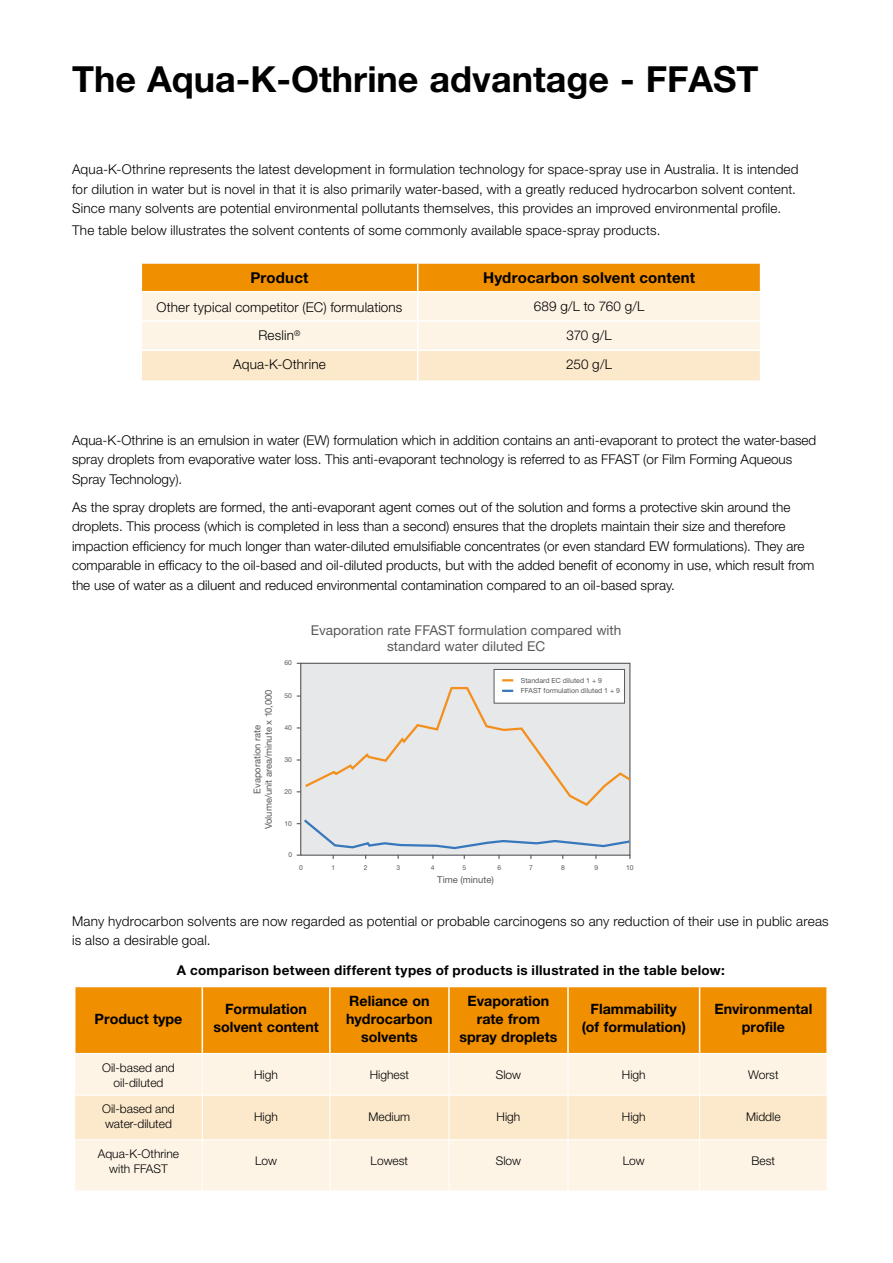
<style>
.page{position:relative;width:893px;height:1263px;background:#fff}
.page>*{position:absolute;margin:0;border:0;box-sizing:border-box;transform-origin:0 0}
.t1{font:700 36px "Helvetica Neue";color:#000}
.t2{font:700 15px "Helvetica Neue";letter-spacing:.015em;color:#000}
.t3{font:700 14.25px/18px "Helvetica Neue";color:#000;text-align:center}
.t4{font:13.65px/16.4px "Helvetica Neue";color:#58595b;text-align:center}
.t5{font:300 13.5px/19.5px "Helvetica Neue";color:#000}
.t6{font:700 13.5px "Helvetica Neue";letter-spacing:.025em;color:#000}
.t7{font:300 12px/15px "Helvetica Neue";color:#000;text-align:center}
.t8{font:9.45px/11.2px "Helvetica Neue";color:#58595b;text-align:center}
.t9{font:7.05px/10.2px "Helvetica Neue";color:#58595b}
.t10{font:6.75px "Helvetica Neue";color:#58595b}
</style>
<div class="page">
<svg style="left:141px;top:263px;width:620px;height:118px;background:#fadaac"></svg>
<div style="left:75px;top:987px;width:751px;height:66px;background:#f08f00"></div>
<div style="left:75px;top:1054px;width:752px;height:136px;background:#fef4e6"></div>
<div style="left:75px;top:1096px;width:752px;height:43px;background:#fce9cc"></div>
<hr style="left:202px;top:987px;width:1px;height:66px;background:#fff">
<hr style="left:329px;top:987px;width:2px;height:66px;background:#fff">
<hr style="left:448px;top:987px;width:2px;height:66px;background:#fff">
<hr style="left:567px;top:987px;width:2px;height:66px;background:#fff">
<hr style="left:699px;top:987px;width:1px;height:66px;background:#fff">
<hr style="left:202px;top:1054px;width:1px;height:41px;background:#fff">
<hr style="left:329px;top:1054px;width:1px;height:41px;background:#fff">
<hr style="left:449px;top:1054px;width:1px;height:41px;background:#fff">
<hr style="left:568px;top:1054px;width:1px;height:41px;background:#fff">
<hr style="left:699px;top:1054px;width:1px;height:41px;background:#fff">
<hr style="left:74px;top:1095px;width:128px;height:1px;background:#fff">
<hr style="left:202px;top:1095px;width:128px;height:1px;background:#fff">
<hr style="left:202px;top:1095px;width:1px;height:44px;background:#fff">
<hr style="left:330px;top:1095px;width:119px;height:1px;background:#fff">
<hr style="left:329px;top:1095px;width:1px;height:44px;background:#fff">
<hr style="left:449px;top:1095px;width:119px;height:1px;background:#fff">
<hr style="left:449px;top:1095px;width:1px;height:44px;background:#fff">
<hr style="left:568px;top:1095px;width:132px;height:1px;background:#fff">
<hr style="left:568px;top:1095px;width:1px;height:44px;background:#fff">
<hr style="left:700px;top:1095px;width:127px;height:1px;background:#fff">
<hr style="left:699px;top:1095px;width:1px;height:44px;background:#fff">
<hr style="left:74px;top:1139px;width:128px;height:1px;background:#fff">
<hr style="left:202px;top:1139px;width:128px;height:1px;background:#fff">
<hr style="left:202px;top:1140px;width:1px;height:50px;background:#fff">
<hr style="left:330px;top:1139px;width:119px;height:1px;background:#fff">
<hr style="left:329px;top:1140px;width:1px;height:50px;background:#fff">
<hr style="left:449px;top:1139px;width:119px;height:1px;background:#fff">
<hr style="left:449px;top:1140px;width:1px;height:50px;background:#fff">
<hr style="left:568px;top:1139px;width:132px;height:1px;background:#fff">
<hr style="left:568px;top:1140px;width:1px;height:50px;background:#fff">
<hr style="left:700px;top:1139px;width:127px;height:1px;background:#fff">
<hr style="left:699px;top:1140px;width:1px;height:50px;background:#fff">
<div style="left:301px;top:663px;width:329px;height:192px;background:#e7e8e9"></div>
<div style="left:494px;top:669px;width:130px;height:34px;background:#fff"></div>
<div style="left:494px;top:669px;width:131px;height:34px;border:1px solid #58595b"></div>
<svg style="left:297px;top:817px;width:334px;height:42px"></svg>
<svg style="left:297px;top:679px;width:334px;height:128px"></svg>
<h1 class="t1" style="left:72px;top:57px;width:688px">The Aqua-K-Othrine advantage - FFAST</h1>
<p class="t5" style="left:72px;top:159px;width:728px">Aqua-K-Othrine represents the latest development in formulation technology for space-spray use in Australia. It is intended for dilution in water but is novel in that it is also primarily water-based, with a greatly reduced hydrocarbon solvent content.<br>Since many solvents are potential environmental pollutants themselves, this provides an improved environmental profile.</p>
<p class="t5" style="left:72px;top:220px;width:590px">The table below illustrates the solvent contents of some commonly available space-spray products.</p>
<p class="t2" style="left:250px;top:269px;width:60px">Product</p>
<p class="t2" style="left:483px;top:269px;width:214px">Hydrocarbon solvent content</p>
<p class="t5" style="left:157px;top:297px;width:247px">Other typical competitor (EC) formulations</p>
<p class="t5" style="left:534px;top:296px;width:112px">689 g/L to 760 g/L</p>
<p class="t5" style="left:258px;top:325px;width:44px">Reslin<sup>®</sup></p>
<p class="t5" style="left:566px;top:325px;width:47px">370 g/L</p>
<p class="t5" style="left:233px;top:355px;width:94px">Aqua-K-Othrine</p>
<p class="t5" style="left:566px;top:355px;width:47px">250 g/L</p>
<p class="t5" style="left:72px;top:430px;width:746px">Aqua-K-Othrine is an emulsion in water (EW) formulation which in addition contains an anti-evaporant to protect the water-based spray droplets from evaporative water loss. This anti-evaporant technology is referred to as FFAST (or Film Forming Aqueous<br>Spray Technology).</p>
<p class="t5" style="left:72px;top:497px;width:744px">As the spray droplets are formed, the anti-evaporant agent comes out of the solution and forms a protective skin around the droplets. This process (which is completed in less than a second) ensures that the droplets maintain their size and therefore impaction efficiency for much longer than water-diluted emulsifiable concentrates (or even standard EW formulations). They are comparable in efficacy to the oil-based and oil-diluted products, but with the added benefit of economy in use, which result from the use of water as a diluent and reduced environmental contamination compared to an oil-based spray.</p>
<p class="t8" style="left:251px;top:829px;width:141px;rotate:-90deg">Evaporation rate<br>Volume/unit area/minute x 10,000</p>
<p class="t10" style="left:284px;top:659px;width:9px">60</p>
<p class="t10" style="left:284px;top:692px;width:9px">50</p>
<p class="t10" style="left:284px;top:724px;width:9px">40</p>
<p class="t10" style="left:284px;top:756px;width:9px">30</p>
<p class="t10" style="left:284px;top:788px;width:9px">20</p>
<p class="t10" style="left:284px;top:819px;width:9px">10</p>
<p class="t10" style="left:289px;top:851px;width:5px">0</p>
<p class="t4" style="left:311px;top:622px;width:312px">Evaporation rate FFAST formulation compared with standard water diluted EC</p>
<p class="t9" style="left:521px;top:675px;width:101px">Standard EC diluted 1 + 9<br>FFAST formulation diluted 1 + 9</p>
<p class="t10" style="left:299px;top:863px;width:5px">0</p>
<p class="t10" style="left:331px;top:863px;width:5px">1</p>
<p class="t10" style="left:364px;top:863px;width:5px">2</p>
<p class="t10" style="left:396px;top:863px;width:5px">3</p>
<p class="t10" style="left:431px;top:863px;width:5px">4</p>
<p class="t10" style="left:463px;top:863px;width:5px">5</p>
<p class="t10" style="left:497px;top:863px;width:5px">6</p>
<p class="t10" style="left:529px;top:863px;width:5px">7</p>
<p class="t10" style="left:561px;top:863px;width:5px">8</p>
<p class="t10" style="left:594px;top:863px;width:5px">9</p>
<p class="t10" style="left:626px;top:863px;width:9px">10</p>
<p class="t8" style="left:437px;top:874px;width:58px">Time (minute)</p>
<p class="t5" style="left:72px;top:911px;width:758px">Many hydrocarbon solvents are now regarded as potential or probable carcinogens so any reduction of their use in public areas is also a desirable goal.</p>
<p class="t6" style="left:177px;top:962px;width:550px">A comparison between different types of products is illustrated in the table below:</p>
<p class="t3" style="left:95px;top:1010px;width:89px">Product type</p>
<p class="t3" style="left:213px;top:999px;width:107px">Formulation solvent content</p>
<p class="t3" style="left:346px;top:992px;width:88px">Reliance on hydrocarbon solvents</p>
<p class="t3" style="left:459px;top:992px;width:100px">Evaporation rate from spray droplets</p>
<p class="t3" style="left:582px;top:999px;width:106px">Flammability (of formulation)</p>
<p class="t3" style="left:714px;top:999px;width:99px">Environmental profile</p>
<p class="t7" style="left:102px;top:1059px;width:74px">Oil-based and oil-diluted</p>
<p class="t7" style="left:254px;top:1067px;width:25px">High</p>
<p class="t7" style="left:370px;top:1067px;width:41px">Highest</p>
<p class="t7" style="left:496px;top:1067px;width:27px">Slow</p>
<p class="t7" style="left:622px;top:1067px;width:25px">High</p>
<p class="t7" style="left:748px;top:1067px;width:32px">Worst</p>
<p class="t7" style="left:102px;top:1101px;width:74px;text-align:left">Oil-based and water-diluted</p>
<p class="t7" style="left:254px;top:1108px;width:25px">High</p>
<p class="t7" style="left:368px;top:1108px;width:43px">Medium</p>
<p class="t7" style="left:497px;top:1108px;width:25px">High</p>
<p class="t7" style="left:622px;top:1108px;width:25px">High</p>
<p class="t7" style="left:746px;top:1108px;width:36px">Middle</p>
<p class="t7" style="left:98px;top:1146px;width:83px">Aqua-K-Othrine with FFAST</p>
<p class="t7" style="left:255px;top:1153px;width:24px">Low</p>
<p class="t7" style="left:371px;top:1153px;width:39px">Lowest</p>
<p class="t7" style="left:496px;top:1153px;width:27px">Slow</p>
<p class="t7" style="left:623px;top:1153px;width:24px">Low</p>
<p class="t7" style="left:752px;top:1153px;width:25px">Best</p>
</div>
